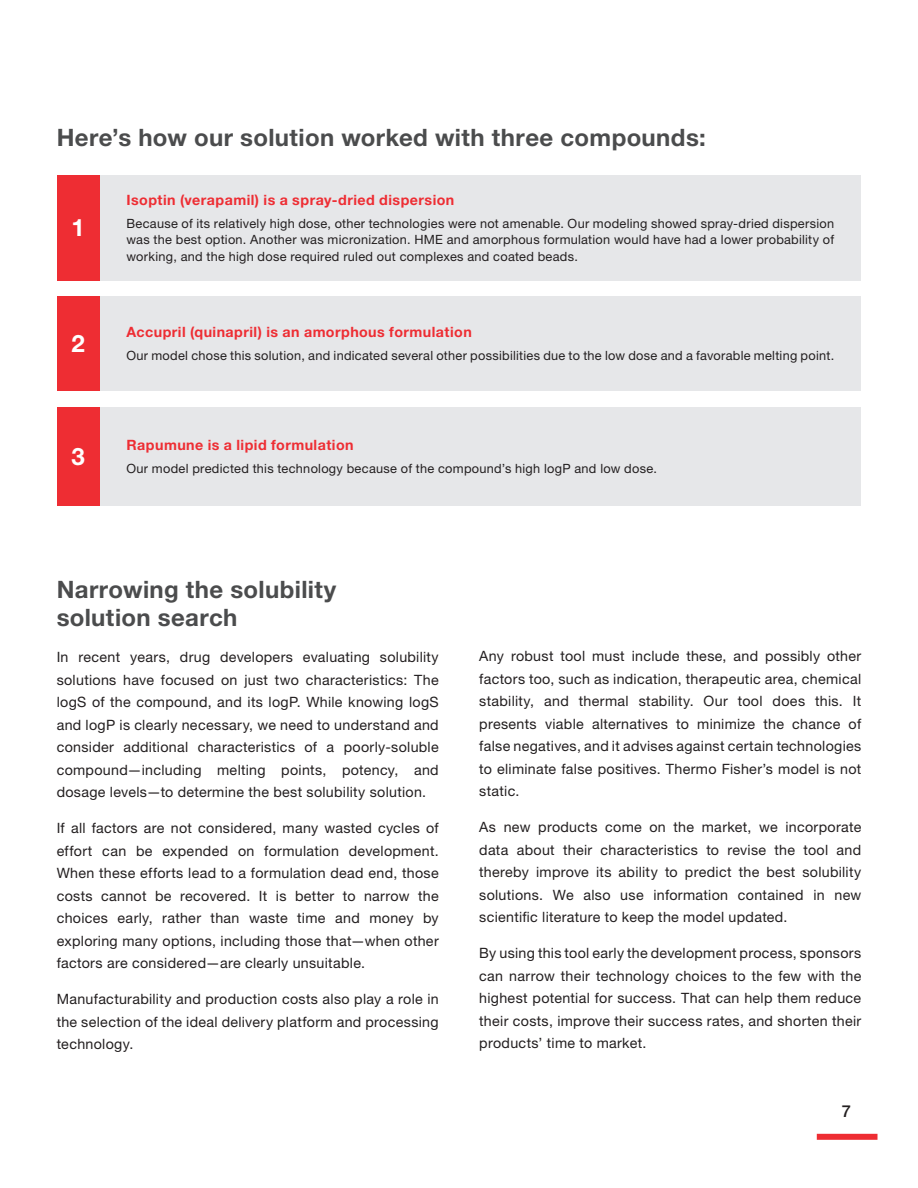
<style>
.page{position:relative;width:918px;height:1188px;background:#fff}
.page>*{position:absolute;margin:0;border:0;box-sizing:border-box;transform-origin:0 0}
.PATH_WP_Heading{font:700 24px/28.5px "Helvetica Neue LT Std";letter-spacing:.015em;color:#4b4c4d}
.PATH_WP_Call_Out_Num{font:700 24px "Helvetica Neue LT Std";color:#fff}
.t1{font:500 16.5px "Helvetica Neue LT Std";color:#231f20}
.PATH_WP_Body{font:14.25px/22.5px "Helvetica Neue LT Std";letter-spacing:.02em;color:#231f20;text-align:justify}
.PATH_WP_Subhead_3{font:700 14.25px "Helvetica Neue LT Std";letter-spacing:.03em;color:#ee2d33}
.PATH_WP_Call_Out_Box{font:12.75px/16.5px "Helvetica Neue LT Std";letter-spacing:.02em;color:#231f20;text-align:justify}
</style>
<div class="page">
<div style="left:817px;top:1134px;width:61px;height:6px;background:#ee2d33"></div>
<div style="left:100px;top:175px;width:761px;height:105px;background:#e6e7e9"></div>
<div style="left:57px;top:175px;width:43px;height:105px;background:#ee2d33"></div>
<div style="left:100px;top:297px;width:761px;height:94px;background:#e6e7e9"></div>
<div style="left:57px;top:297px;width:43px;height:94px;background:#ee2d33"></div>
<div style="left:100px;top:407px;width:761px;height:99px;background:#e6e7e9"></div>
<div style="left:57px;top:407px;width:43px;height:99px;background:#ee2d33"></div>
<p class="PATH_WP_Heading" style="left:57px;top:123px;width:651px">Here’s how our solution worked with three compounds:</p>
<p class="PATH_WP_Call_Out_Num" style="left:71px;top:213px;width:15px">1</p>
<p class="PATH_WP_Call_Out_Num" style="left:71px;top:329px;width:15px">2</p>
<p class="PATH_WP_Call_Out_Num" style="left:71px;top:441px;width:15px">3</p>
<p class="PATH_WP_Subhead_3" style="left:127px;top:191px;width:329px">Isoptin (verapamil) is a spray-dried dispersion</p>
<p class="PATH_WP_Call_Out_Box" style="left:127px;top:215px;width:709px">Because of its relatively high dose, other technologies were not amenable. Our modeling showed spray-dried dispersion was the best option. Another was micronization. HME and amorphous formulation would have had a lower probability of working, and the high dose required ruled out complexes and coated beads.</p>
<p class="PATH_WP_Subhead_3" style="left:127px;top:323px;width:347px">Accupril (quinapril) is an amorphous formulation</p>
<p class="PATH_WP_Call_Out_Box" style="left:127px;top:347px;width:709px">Our model chose this solution, and indicated several other possibilities due to the low dose and a favorable melting point.</p>
<p class="PATH_WP_Subhead_3" style="left:127px;top:436px;width:229px">Rapumune is a lipid formulation</p>
<p class="PATH_WP_Call_Out_Box" style="left:127px;top:460px;width:532px">Our model predicted this technology because of the compound’s high logP and low dose.</p>
<p class="PATH_WP_Heading" style="left:57px;top:574px;width:281px">Narrowing the solubility solution search</p>
<p class="PATH_WP_Body" style="left:57px;top:645px;width:384px">In recent years, drug developers evaluating solubility solutions have focused on just two characteristics: The logS of the compound, and its logP. While knowing logS and logP is clearly necessary, we need to understand and consider additional characteristics of a poorly-soluble compound—including melting points, potency, and dosage levels—to determine the best solubility solution.</p>
<p class="PATH_WP_Body" style="left:57px;top:816px;width:384px">If all factors are not considered, many wasted cycles of effort can be expended on formulation development.<br>When these efforts lead to a formulation dead end, those costs cannot be recovered. It is better to narrow the choices early, rather than waste time and money by exploring many options, including those that—when other factors are considered—are clearly unsuitable.</p>
<p class="PATH_WP_Body" style="left:57px;top:987px;width:384px">Manufacturability and production costs also play a role in the selection of the ideal delivery platform and processing technology.</p>
<p class="PATH_WP_Body" style="left:479px;top:645px;width:384px">Any robust tool must include these, and possibly other factors too, such as indication, therapeutic area, chemical stability, and thermal stability. Our tool does this. It presents viable alternatives to minimize the chance of false negatives, and it advises against certain technologies to eliminate false positives. Thermo Fisher’s model is not static.</p>
<p class="PATH_WP_Body" style="left:479px;top:816px;width:384px">As new products come on the market, we incorporate data about their characteristics to revise the tool and thereby improve its ability to predict the best solubility solutions. We also use information contained in new scientific literature to keep the model updated.</p>
<p class="PATH_WP_Body" style="left:479px;top:942px;width:384px">By using this tool early the development process, sponsors can narrow their technology choices to the few with the highest potential for success. That can help them reduce their costs, improve their success rates, and shorten their products’ time to market.</p>
<p class="t1" style="left:842px;top:1101px;width:11px">7</p>
</div>
